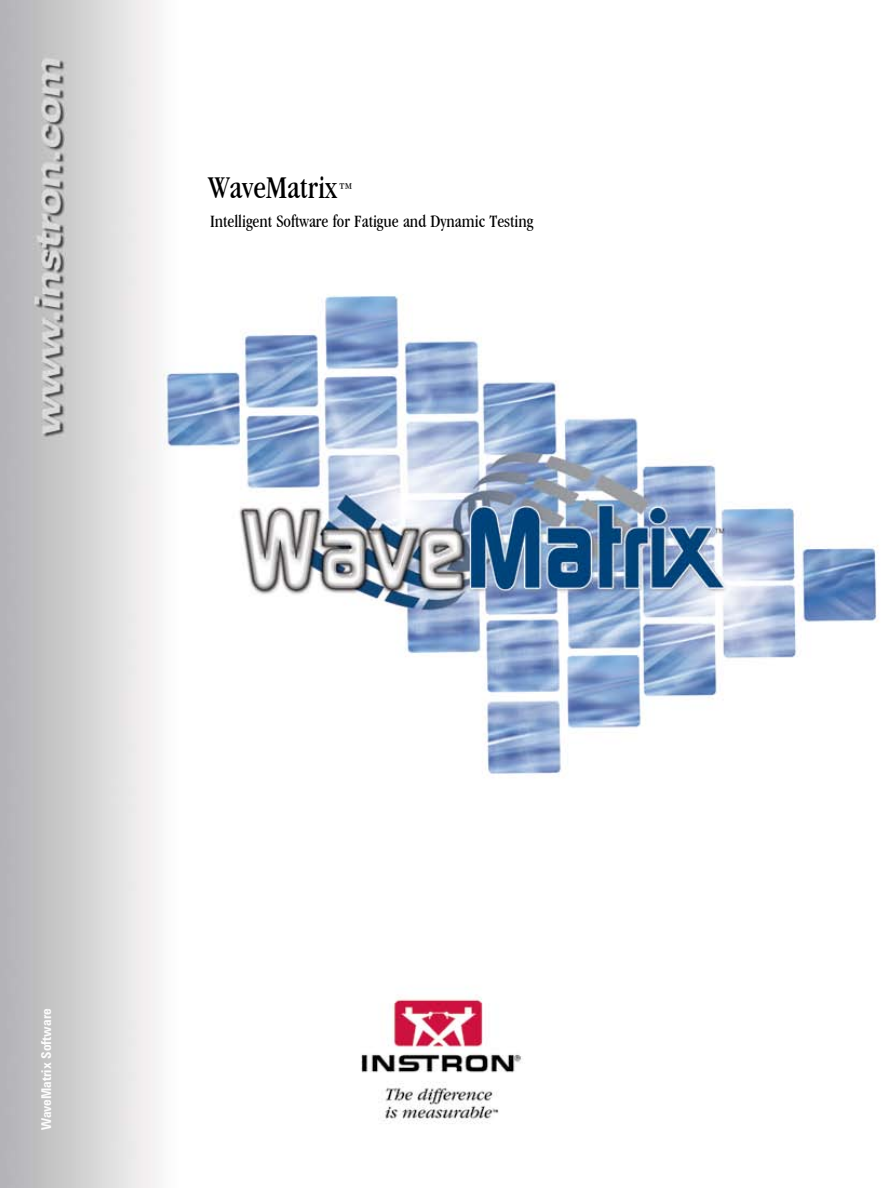
<style>
.page{position:relative;width:891px;height:1188px;background:#fff}
.page>*{position:absolute;margin:0;border:0;box-sizing:border-box;transform-origin:0 0}
.t1{font:condensed 33px "Garamond IT Cby BT";color:#000}
.t2{font:condensed 18px "Garamond IT Cby BT";color:#000}
.t3{font:700 condensed 13.5px "Zurich BT";color:#fcfcfc}
.s1{font-size:21px}
</style>
<div class="page">
<img style="left:0;top:0;width:879px;height:1188px">
<h1 class="t1" style="left:209px;top:169px;width:147px">WaveMatrix<span class="s1">™</span></h1>
<p class="t2" style="left:210px;top:211px;width:325px">Intelligent Software for Fatigue and Dynamic Testing</p>
<p class="t3" style="left:38px;top:1130px;width:123px;rotate:-90deg">WaveMatrix Software</p>
</div>
